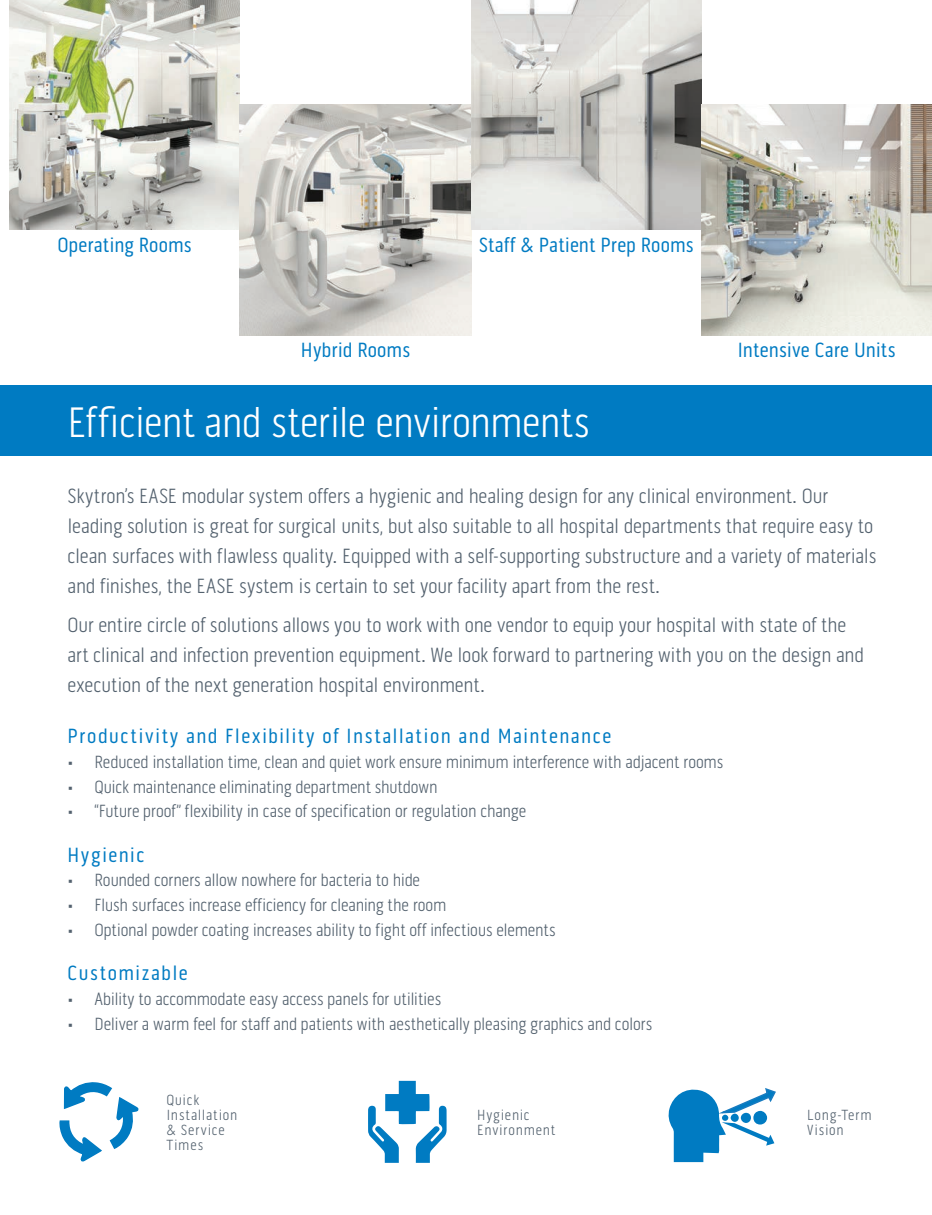
<style>
.page{position:relative;width:932px;height:1215px;background:#fff}
.page>*{position:absolute;margin:0;border:0;box-sizing:border-box;transform-origin:0 0}
.Headline{font:300 43.5px "Pill Gothic 300 mg";letter-spacing:-.015em;color:#fff}
.garamond_premier_pro{font:300 21px/30px "Pill Gothic 300 mg";letter-spacing:-.01em;color:#53616e}
.garamond_premier_pro-2{font:21px "Pill Gothic 300 mg";letter-spacing:.05em;color:#007bc2}
.garamond_premier_pro-3{font:21px "Pill Gothic 300 mg";letter-spacing:.01em;color:#007bc2}
.garamond_premier_pro-4{font:21px "Pill Gothic 300 mg";letter-spacing:.005em;color:#007bc2}
.t1{font:300 18px "Pill Gothic 300 mg";letter-spacing:-.01em;color:#53616e}
.Callouts{font:300 15px/15px "Pill Gothic 300 mg";letter-spacing:.05em;color:#53616e}
</style>
<div class="page">
<svg style="left:59px;top:1082px;width:80px;height:80px"></svg>
<div style="left:0;top:386px;width:932px;height:70px;background:#007bc2"></div>
<svg style="left:668px;top:1088px;width:108px;height:74px"></svg>
<div style="left:753px;top:1111px;width:14px;height:14px;background:#007bc2;border-radius:50%"></div>
<div style="left:740px;top:1113px;width:11px;height:10px;background:#007bc2;border-radius:50%"></div>
<div style="left:730px;top:1114px;width:8px;height:8px;background:#007bc2;border-radius:50%"></div>
<svg style="left:721px;top:1115px;width:7px;height:6px"></svg>
<svg style="left:368px;top:1081px;width:78px;height:82px"></svg>
<img style="left:10px;top:0;width:230px;height:230px">
<img style="left:240px;top:104px;width:231px;height:232px">
<img style="left:471px;top:0;width:230px;height:230px">
<img style="left:701px;top:105px;width:231px;height:230px">
<p class="garamond_premier_pro-3" style="left:57px;top:233px;width:136px">Operating Rooms</p>
<p class="garamond_premier_pro-3" style="left:479px;top:233px;width:216px">Staff &amp; Patient Prep Rooms</p>
<p class="garamond_premier_pro-3" style="left:301px;top:338px;width:111px">Hybrid Rooms</p>
<p class="garamond_premier_pro-4" style="left:737px;top:338px;width:160px">Intensive Care Units</p>
<p class="Headline" style="left:68px;top:397px;width:523px">Efficient and sterile environments</p>
<p class="garamond_premier_pro" style="left:67px;top:481px;width:810px">Skytron’s EASE modular system offers a hygienic and healing design for any clinical environment. Our leading solution is great for surgical units, but also suitable to all hospital departments that require easy to clean surfaces with flawless quality. Equipped with a self-supporting substructure and a variety of materials and finishes, the EASE system is certain to set your facility apart from the rest.</p>
<p class="garamond_premier_pro" style="left:67px;top:610px;width:798px">Our entire circle of solutions allows you to work with one vendor to equip your hospital with state of the art clinical and infection prevention equipment. We look forward to partnering with you on the design and execution of the next generation hospital environment.</p>
<p class="garamond_premier_pro-2" style="left:67px;top:724px;width:545px">Productivity and Flexibility of Installation and Maintenance</p>
<p class="t1" style="left:68px;top:751px;width:657px">• Reduced installation time, clean and quiet work ensure minimum interference with adjacent rooms</p>
<p class="t1" style="left:68px;top:776px;width:372px">• Quick maintenance eliminating department shutdown</p>
<p class="t1" style="left:68px;top:801px;width:460px">• “Future proof” flexibility in case of specification or regulation change</p>
<p class="garamond_premier_pro-2" style="left:68px;top:842px;width:78px">Hygienic</p>
<p class="t1" style="left:68px;top:870px;width:354px">• Rounded corners allow nowhere for bacteria to hide</p>
<p class="t1" style="left:68px;top:895px;width:380px">• Flush surfaces increase efficiency for cleaning the room</p>
<p class="t1" style="left:68px;top:919px;width:489px">• Optional powder coating increases ability to fight off infectious elements</p>
<p class="garamond_premier_pro-2" style="left:68px;top:961px;width:122px">Customizable</p>
<p class="t1" style="left:68px;top:988px;width:375px">• Ability to accommodate easy access panels for utilities</p>
<p class="t1" style="left:68px;top:1013px;width:586px">• Deliver a warm feel for staff and patients with aesthetically pleasing graphics and colors</p>
<p class="Callouts" style="left:166px;top:1092px;width:72px">Quick<br>Installation &amp; Service<br>Times</p>
<p class="Callouts" style="left:477px;top:1107px;width:80px">Hygienic<br>Environment</p>
<p class="Callouts" style="left:807px;top:1107px;width:66px">Long-Term<br>Vision</p>
</div>
